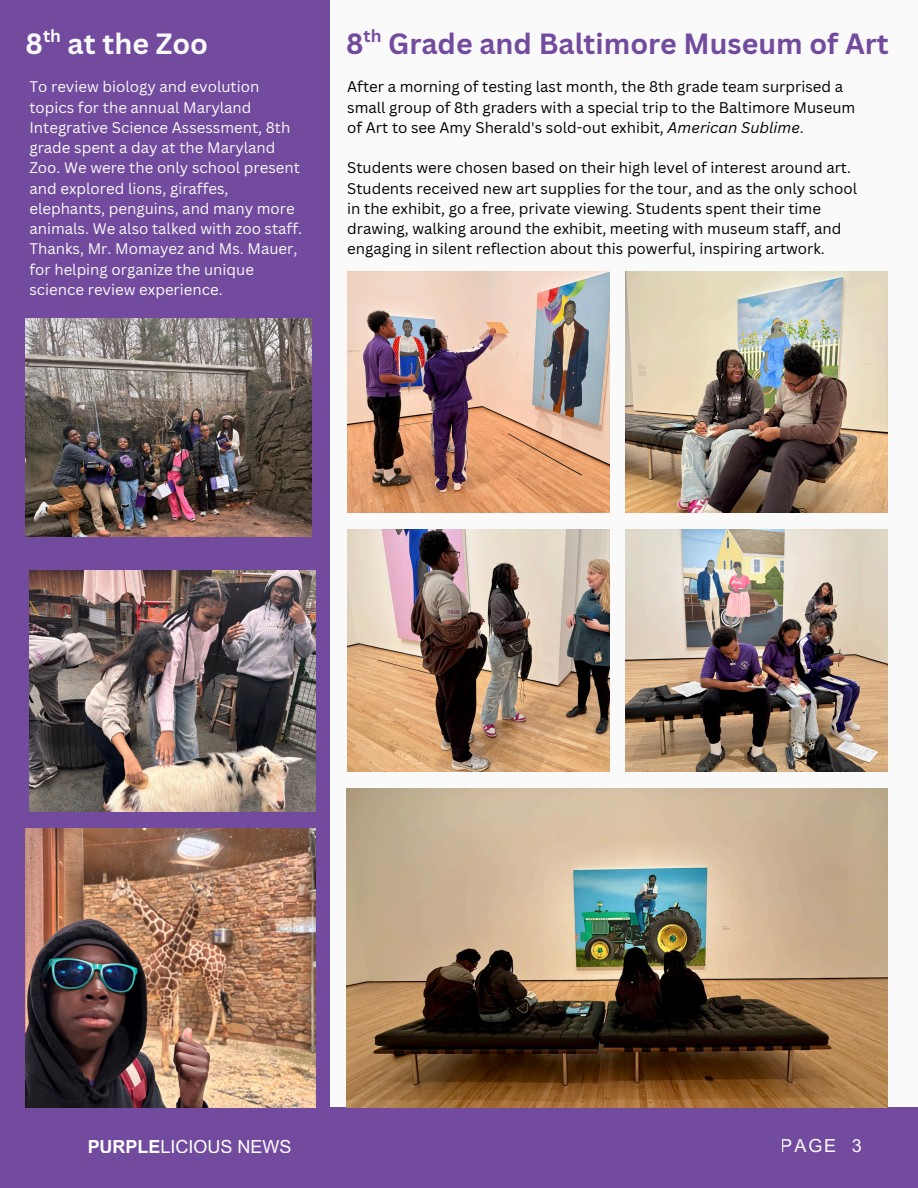
<style>
.page{position:relative;width:918px;height:1188px;background:#fafafa}
.page>*{position:absolute;margin:0;border:0;box-sizing:border-box;transform-origin:0 0}
.t1{font:700 28.5px "Canva Sans";color:#734b9e}
.t2{font:700 28.5px "Canva Sans";color:#fafafa}
.t3{font:18px "Arial MT Pro";color:#fff}
.t4{font:18px "Arial MT Pro";color:#fafafa}
.t5{font:700 17.1px "Canva Sans";color:#fafafa}
.t6{font:700 17.1px "Canva Sans";color:#734b9e}
.t7{font:15px/20.2px "Canva Sans";color:#000}
.t8{font:15px/20.2px "Canva Sans";color:#fafafa}
.s1{font-style:italic}
.s2{font-weight:700}
</style>
<div class="page">
<div style="left:0;top:1107px;width:918px;height:81px;background:#734b9e"></div>
<div style="left:0;top:0;width:330px;height:1133px;background:#734b9e"></div>
<img style="left:26px;top:318px;width:285px;height:218px">
<img style="left:29px;top:570px;width:286px;height:242px">
<img style="left:26px;top:829px;width:290px;height:279px">
<img style="left:347px;top:271px;width:262px;height:242px">
<img style="left:626px;top:271px;width:262px;height:242px">
<img style="left:347px;top:530px;width:262px;height:242px">
<img style="left:626px;top:530px;width:262px;height:242px">
<img style="left:346px;top:788px;width:541px;height:320px">
<h2 class="t5" style="left:43px;top:24px;width:19px">th</h2>
<h2 class="t1" style="left:346px;top:24px;width:544px">8 Grade and Baltimore Museum of Art</h2>
<h2 class="t6" style="left:364px;top:24px;width:19px">th</h2>
<p class="t7" style="left:347px;top:76px;width:510px">After a morning of testing last month, the 8th grade team surprised a small group of 8th graders with a special trip to the Baltimore Museum of Art to see Amy Sherald's sold-out exhibit, <span class="s1">American Sublime</span>.</p>
<p class="t7" style="left:347px;top:157px;width:505px">Students were chosen based on their high level of interest around art.</p>
<p class="t7" style="left:347px;top:178px;width:511px">Students received new art supplies for the tour, and as the only school in the exhibit, go a free, private viewing. Students spent their time drawing, walking around the exhibit, meeting with museum staff, and engaging in silent reflection about this powerful, inspiring artwork.</p>
<h2 class="t2" style="left:56px;top:24px;width:217px">Halloween Fun!</h2>
<h2 class="t2" style="left:26px;top:24px;width:184px">8 at the Zoo</h2>
<p class="t8" style="left:29px;top:76px;width:274px">To review biology and evolution topics for the annual Maryland Integrative Science Assessment, 8th grade spent a day at the Maryland Zoo. We were the only school present and explored lions, giraffes, elephants, penguins, and many more animals. We also talked with zoo staff.<br>Thanks, Mr. Momayez and Ms. Mauer, for helping organize the unique science review experience.</p>
<p class="t3" style="left:87px;top:1140px;width:206px"><span class="s2">PURPLE</span>LICIOUS NEWS</p>
<p class="t4" style="left:781px;top:1139px;width:82px">PAGE 3</p>
</div>
